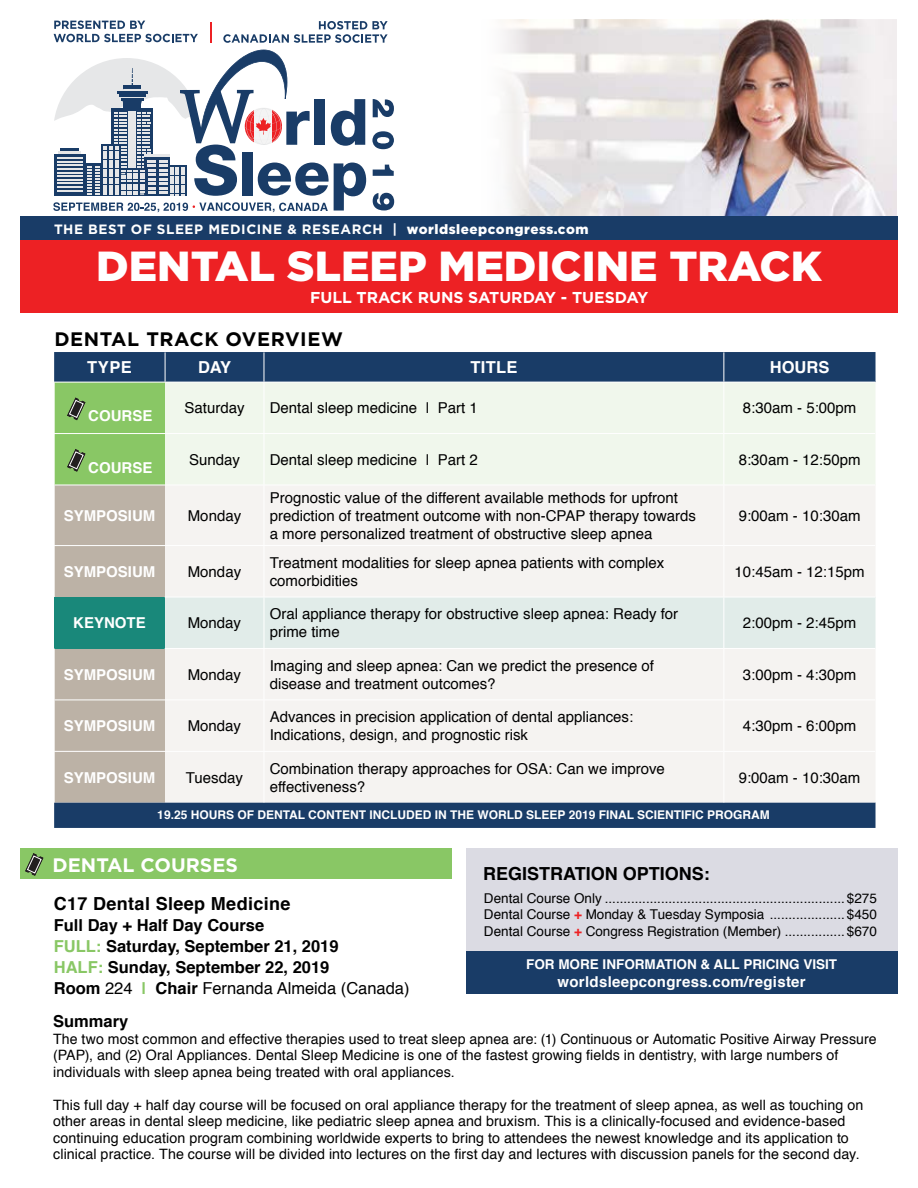
<style>
.page{position:relative;width:918px;height:1188px;background:#fff}
.page>*{position:absolute;margin:0;border:0;box-sizing:border-box;transform-origin:0 0}
.t1{font:900 42px "Gotham";color:#fff}
.t2{font:700 19.5px "Gotham";letter-spacing:.03em;color:#000}
.t3{font:700 19.5px "Gotham";color:#fff}
.t4{font:700 18px "Helvetica";letter-spacing:.02em;color:#000}
.t5{font:700 18px "Helvetica";color:#000}
.t6{font:700 16.5px/21px "Helvetica";color:#000}
.t7{font:700 16.5px "Helvetica";letter-spacing:.02em;color:#fff}
.t8{font:700 15.75px "Gotham";color:#fff}
.t9{font:15px/18px "Helvetica";color:#000}
.t10{font:700 15px "Helvetica";color:#fff}
.t11{font:700 15px "Helvetica";letter-spacing:.02em;color:#fff}
.t12{font:14.25px/16.5px "Helvetica";letter-spacing:.005em;color:#000}
.t13{font:13.5px/16.2px "Helvetica";color:#000;text-align:justify}
.t14{font:700 13.5px "Gotham";letter-spacing:.04em;color:#fff}
.t15{font:700 13.5px "Helvetica";color:#fff}
.t16{font:700 12px "Helvetica";color:#fff}
.s1{font-weight:900}
.s2{color:#89c765}
.s3{font-weight:400}
.s4{font-weight:700;color:#ed2124}
</style>
<div class="page">
<div style="left:20px;top:216px;width:878px;height:25px;background:#193c67"></div>
<div style="left:20px;top:848px;width:432px;height:31px;background:#89c765"></div>
<svg style="left:25px;top:853px;width:19px;height:23px"></svg>
<div style="left:20px;top:240px;width:878px;height:73px;background:#ed2124"></div>
<div style="left:466px;top:848px;width:432px;height:140px;background:#dbdbe3"></div>
<div style="left:466px;top:951px;width:432px;height:43px;background:#193c67"></div>
<div style="left:54px;top:352px;width:822px;height:476px;background:#193c67"></div>
<hr style="left:165px;top:352px;width:1px;height:30px;background:#fff">
<hr style="left:264px;top:352px;width:1px;height:30px;background:#fff">
<hr style="left:723px;top:352px;width:1px;height:30px;background:#fff">
<svg style="left:54px;top:382px;width:822px;height:420px"></svg>
<img style="left:503px;top:20px;width:394px;height:195px">
<svg style="left:373px;top:99px;width:21px;height:18px"></svg>
<svg style="left:372px;top:131px;width:22px;height:18px"></svg>
<svg style="left:373px;top:165px;width:21px;height:11px"></svg>
<svg style="left:373px;top:193px;width:21px;height:17px"></svg>
<svg style="left:54px;top:20px;width:144px;height:22px"></svg>
<svg style="left:223px;top:21px;width:165px;height:22px"></svg>
<svg style="left:210px;top:22px;width:1px;height:21px"></svg>
<svg style="left:53px;top:49px;width:313px;height:163px"></svg>
<p class="t14" style="left:54px;top:220px;width:536px">THE BEST OF SLEEP MEDICINE &amp; RESEARCH | <span class="s1">worldsleepcongress.com</span></p>
<h1 class="t1" style="left:96px;top:237px;width:727px">DENTAL SLEEP MEDICINE TRACK</h1>
<p class="t8" style="left:310px;top:287px;width:340px">FULL TRACK RUNS SATURDAY - TUESDAY</p>
<h2 class="t2" style="left:54px;top:327px;width:290px">DENTAL TRACK OVERVIEW</h2>
<p class="t7" style="left:87px;top:354px;width:46px">TYPE</p>
<p class="t7" style="left:198px;top:354px;width:35px">DAY</p>
<p class="t7" style="left:470px;top:354px;width:49px">TITLE</p>
<p class="t7" style="left:770px;top:354px;width:61px">HOURS</p>
<p class="t10" style="left:88px;top:404px;width:66px">COURSE</p>
<p class="t9" style="left:185px;top:400px;width:62px">Saturday</p>
<p class="t9" style="left:270px;top:400px;width:210px">Dental sleep medicine | Part 1</p>
<p class="t9" style="left:743px;top:400px;width:115px">8:30am - 5:00pm</p>
<p class="t10" style="left:88px;top:455px;width:66px">COURSE</p>
<p class="t9" style="left:189px;top:451px;width:52px">Sunday</p>
<p class="t9" style="left:270px;top:451px;width:210px">Dental sleep medicine | Part 2</p>
<p class="t9" style="left:739px;top:451px;width:123px">8:30am - 12:50pm</p>
<p class="t10" style="left:64px;top:504px;width:93px">SYMPOSIUM</p>
<p class="t9" style="left:188px;top:507px;width:55px">Monday</p>
<p class="t9" style="left:270px;top:489px;width:428px">Prognostic value of the different available methods for upfront prediction of treatment outcome with non-CPAP therapy towards a more personalized treatment of obstructive sleep apnea</p>
<p class="t9" style="left:739px;top:507px;width:123px">9:00am - 10:30am</p>
<p class="t10" style="left:64px;top:560px;width:93px">SYMPOSIUM</p>
<p class="t9" style="left:188px;top:563px;width:55px">Monday</p>
<p class="t9" style="left:270px;top:554px;width:396px">Treatment modalities for sleep apnea patients with complex comorbidities</p>
<p class="t9" style="left:735px;top:563px;width:132px">10:45am - 12:15pm</p>
<p class="t10" style="left:73px;top:611px;width:74px">KEYNOTE</p>
<p class="t9" style="left:188px;top:615px;width:55px">Monday</p>
<p class="t9" style="left:270px;top:606px;width:410px">Oral appliance therapy for obstructive sleep apnea: Ready for prime time</p>
<p class="t9" style="left:743px;top:615px;width:115px">2:00pm - 2:45pm</p>
<p class="t10" style="left:64px;top:662px;width:93px">SYMPOSIUM</p>
<p class="t9" style="left:188px;top:666px;width:55px">Monday</p>
<p class="t9" style="left:270px;top:657px;width:386px">Imaging and sleep apnea: Can we predict the presence of disease and treatment outcomes?</p>
<p class="t9" style="left:743px;top:666px;width:115px">3:00pm - 4:30pm</p>
<p class="t10" style="left:64px;top:714px;width:93px">SYMPOSIUM</p>
<p class="t9" style="left:188px;top:717px;width:55px">Monday</p>
<p class="t9" style="left:270px;top:708px;width:365px">Advances in precision application of dental appliances:<br>Indications, design, and prognostic risk</p>
<p class="t9" style="left:743px;top:717px;width:115px">4:30pm - 6:00pm</p>
<p class="t10" style="left:64px;top:765px;width:93px">SYMPOSIUM</p>
<p class="t9" style="left:186px;top:769px;width:58px">Tuesday</p>
<p class="t9" style="left:270px;top:760px;width:397px">Combination therapy approaches for OSA: Can we improve effectiveness?</p>
<p class="t9" style="left:739px;top:769px;width:123px">9:00am - 10:30am</p>
<p class="t16" style="left:157px;top:806px;width:614px">19.25 HOURS OF DENTAL CONTENT INCLUDED IN THE WORLD SLEEP 2019 FINAL SCIENTIFIC PROGRAM</p>
<h2 class="t3" style="left:53px;top:852px;width:187px">DENTAL COURSES</h2>
<p class="t4" style="left:54px;top:889px;width:238px">C17 Dental Sleep Medicine</p>
<p class="t6" style="left:54px;top:915px;width:357px">Full Day + Half Day Course<br><span class="s2">FULL:</span> Saturday, September 21, 2019<br><span class="s2">HALF:</span> Sunday, September 22, 2019<br>Room <span class="s3">224</span> <span class="s2">|</span> Chair <span class="s3">Fernanda Almeida (Canada)</span></p>
<p class="t5" style="left:483px;top:859px;width:228px">REGISTRATION OPTIONS:</p>
<p class="t13" style="left:484px;top:891px;width:394px">Dental Course Only ................................................................ $275<br>Dental Course <span class="s4">+</span> Monday &amp; Tuesday Symposia .................... $450<br>Dental Course <span class="s4">+</span> Congress Registration (Member) ................ $670</p>
<p class="t15" style="left:526px;top:953px;width:313px">FOR MORE INFORMATION &amp; ALL PRICING VISIT</p>
<p class="t11" style="left:558px;top:969px;width:250px">worldsleepcongress.com/register</p>
<p class="t6" style="left:53px;top:1011px;width:77px">Summary</p>
<p class="t12" style="left:53px;top:1031px;width:825px">The two most common and effective therapies used to treat sleep apnea are: (1) Continuous or Automatic Positive Airway Pressure (PAP), and (2) Oral Appliances. Dental Sleep Medicine is one of the fastest growing fields in dentistry, with large numbers of individuals with sleep apnea being treated with oral appliances.</p>
<p class="t12" style="left:53px;top:1097px;width:812px">This full day + half day course will be focused on oral appliance therapy for the treatment of sleep apnea, as well as touching on other areas in dental sleep medicine, like pediatric sleep apnea and bruxism. This is a clinically-focused and evidence-based continuing education program combining worldwide experts to bring to attendees the newest knowledge and its application to clinical practice. The course will be divided into lectures on the first day and lectures with discussion panels for the second day.</p>
</div>
